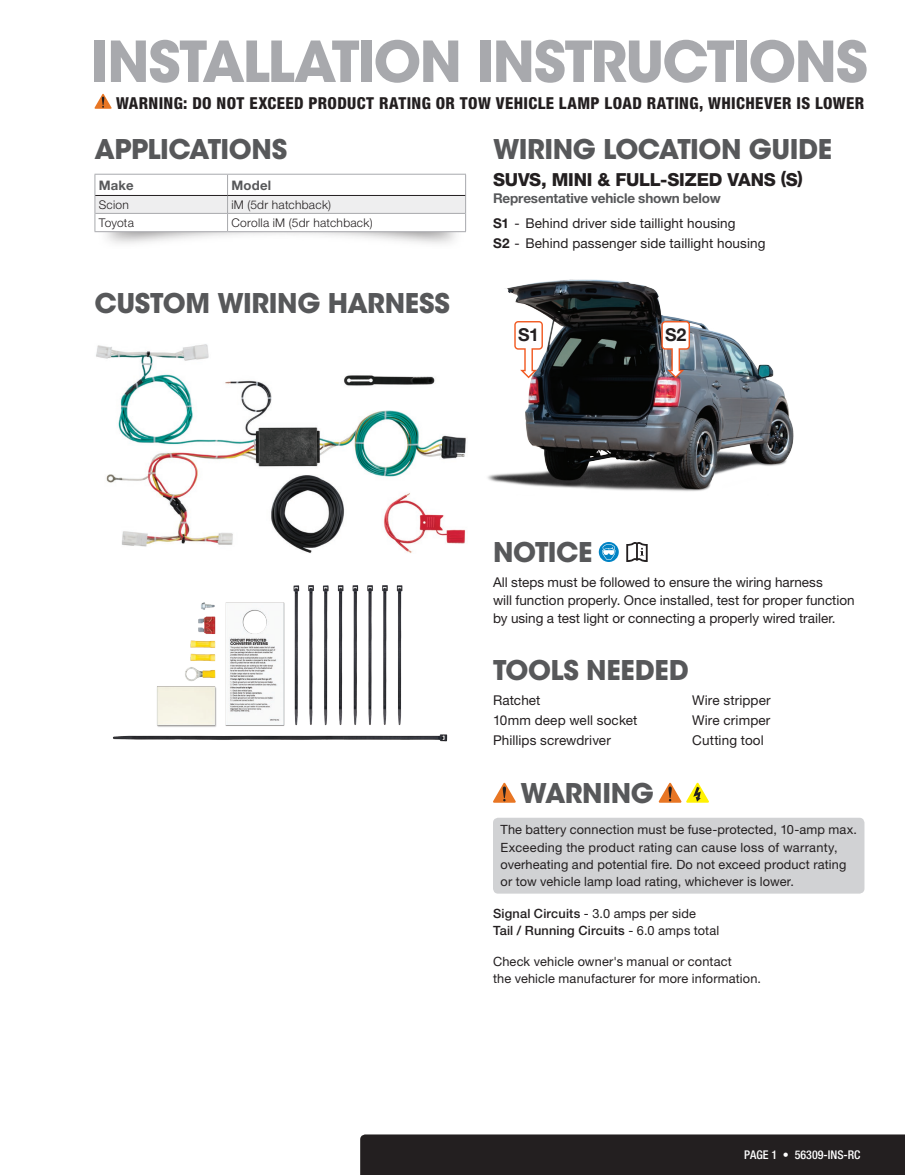
<style>
.page{position:relative;width:905px;height:1175px;background:#fff}
.page>*{position:absolute;margin:0;border:0;box-sizing:border-box;transform-origin:0 0}
.t1{font:700 55.95px "ITC Avant Garde Std";letter-spacing:-.03em;color:#a8a9ad}
.t2{font:700 27px "ITC Avant Garde Std";letter-spacing:-.015em;color:#57585a}
.t3{font:800 18px "Helvetica Neue LT Std";letter-spacing:-.01em;color:#231f20}
.t4{font:700 17.85px "Helvetica Neue LT Std";color:#231f20}
.t5{font:800 condensed 16.5px "Helvetica Neue LT Std";letter-spacing:.025em;color:#231f20}
.t6{font:13.5px/20.2px "Helvetica Neue LT Std";letter-spacing:.005em;color:#231f20}
.t7{font:700 13.2px "Helvetica Neue LT Std";letter-spacing:.015em;color:#57585a}
.t8{font:12.75px/17.2px "Helvetica Neue LT Std";letter-spacing:.01em;color:#231f20}
.t9{font:500 12.75px/17.2px "Helvetica Neue LT Std";letter-spacing:.015em;color:#231f20}
.t10{font:300 12px "Helvetica Neue LT Std";letter-spacing:.025em;color:#231f20}
.t11{font:500 condensed 12px "Helvetica Neue LT Std";color:#fff}
.s1{font-weight:700;color:#57585a}
.s2{font-weight:700}
.s3{font-weight:400}
</style>
<div class="page">
<img style="left:487px;top:279px;width:307px;height:213px">
<svg style="left:493px;top:782px;width:22px;height:20px"></svg>
<svg style="left:658px;top:782px;width:51px;height:20px"></svg>
<svg style="left:626px;top:542px;width:21px;height:20px"></svg>
<svg style="left:598px;top:542px;width:20px;height:20px"></svg>
<svg style="left:602px;top:544px;width:13px;height:16px"></svg>
<svg style="left:94px;top:94px;width:18px;height:15px"></svg>
<img style="left:96px;top:344px;width:370px;height:209px">
<img style="left:113px;top:585px;width:335px;height:157px">
<div style="left:493px;top:817px;width:371px;height:76px;background:#d1d2d4;border-radius:5px"></div>
<hr style="left:94px;top:231px;width:133px;height:1px;background:#a8a9ad">
<hr style="left:227px;top:231px;width:239px;height:1px;background:#a8a9ad">
<hr style="left:94px;top:174px;width:133px;height:1px;background:#a8a9ad">
<hr style="left:227px;top:174px;width:239px;height:1px;background:#a8a9ad">
<svg style="left:94px;top:175px;width:372px;height:56px"></svg>
<hr style="left:227px;top:195px;width:238px;height:1px;background:#231f20">
<svg style="left:514px;top:321px;width:29px;height:57px"></svg>
<svg style="left:661px;top:321px;width:29px;height:57px"></svg>
<div style="left:360px;top:1134px;width:544px;height:40px;background:#231f20"></div>
<h1 class="t1" style="left:91px;top:25px;width:778px">INSTALLATION INSTRUCTIONS</h1>
<p class="t5" style="left:116px;top:93px;width:749px">WARNING: DO NOT EXCEED PRODUCT RATING OR TOW VEHICLE LAMP LOAD RATING, WHICHEVER IS LOWER</p>
<h2 class="t2" style="left:94px;top:131px;width:194px">APPLICATIONS</h2>
<h2 class="t2" style="left:493px;top:131px;width:340px">WIRING LOCATION GUIDE</h2>
<p class="t7" style="left:99px;top:177px;width:36px">Make</p>
<p class="t7" style="left:231px;top:177px;width:41px">Model</p>
<p class="t10" style="left:99px;top:197px;width:32px">Scion</p>
<p class="t10" style="left:231px;top:197px;width:101px">iM (5dr hatchback)</p>
<p class="t10" style="left:99px;top:215px;width:37px">Toyota</p>
<p class="t10" style="left:231px;top:215px;width:143px">Corolla iM (5dr hatchback)</p>
<h2 class="t2" style="left:94px;top:286px;width:357px">CUSTOM WIRING HARNESS</h2>
<h3 class="t3" style="left:493px;top:169px;width:311px">SUVS, MINI &amp; FULL-SIZED VANS (S)</h3>
<p class="t6" style="left:493px;top:186px;width:244px;line-height:24.6px"><span class="s1">Representative vehicle shown below<br></span><span class="s2">S1</span> - Behind driver side taillight housing</p>
<p class="t6" style="left:493px;top:233px;width:274px"><span class="s2">S2</span> - Behind passenger side taillight housing</p>
<h3 class="t4" style="left:518px;top:324px;width:22px">S1</h3>
<h3 class="t4" style="left:665px;top:324px;width:23px">S2</h3>
<h2 class="t2" style="left:493px;top:534px;width:101px">NOTICE</h2>
<p class="t6" style="left:493px;top:572px;width:363px;line-height:18px">All steps must be followed to ensure the wiring harness<br>will function properly. Once installed, test for proper function by using a test light or connecting a properly wired trailer.</p>
<h2 class="t2" style="left:493px;top:652px;width:197px">TOOLS NEEDED</h2>
<p class="t6" style="left:493px;top:689px;width:146px">Ratchet<br>10mm deep well socket<br>Phillips screwdriver</p>
<p class="t6" style="left:692px;top:689px;width:80px;text-align:justify">Wire stripper Wire crimper Cutting tool</p>
<h2 class="t2" style="left:520px;top:775px;width:135px">WARNING</h2>
<p class="t8" style="left:500px;top:821px;width:358px">The battery connection must be fuse-protected, 10-amp max.<br>Exceeding the product rating can cause loss of warranty, overheating and potential fire. Do not exceed product rating or tow vehicle lamp load rating, whichever is lower.</p>
<p class="t9" style="left:493px;top:904px;width:228px">Signal Circuits <span class="s3">- 3.0 amps per side<br></span>Tail / Running Circuits <span class="s3">- 6.0 amps total</span></p>
<p class="t8" style="left:493px;top:952px;width:269px">Check vehicle owner's manual or contact<br>the vehicle manufacturer for more information.</p>
<p class="t11" style="left:744px;top:1147px;width:118px">PAGE 1 • 56309-INS-RC</p>
</div>
